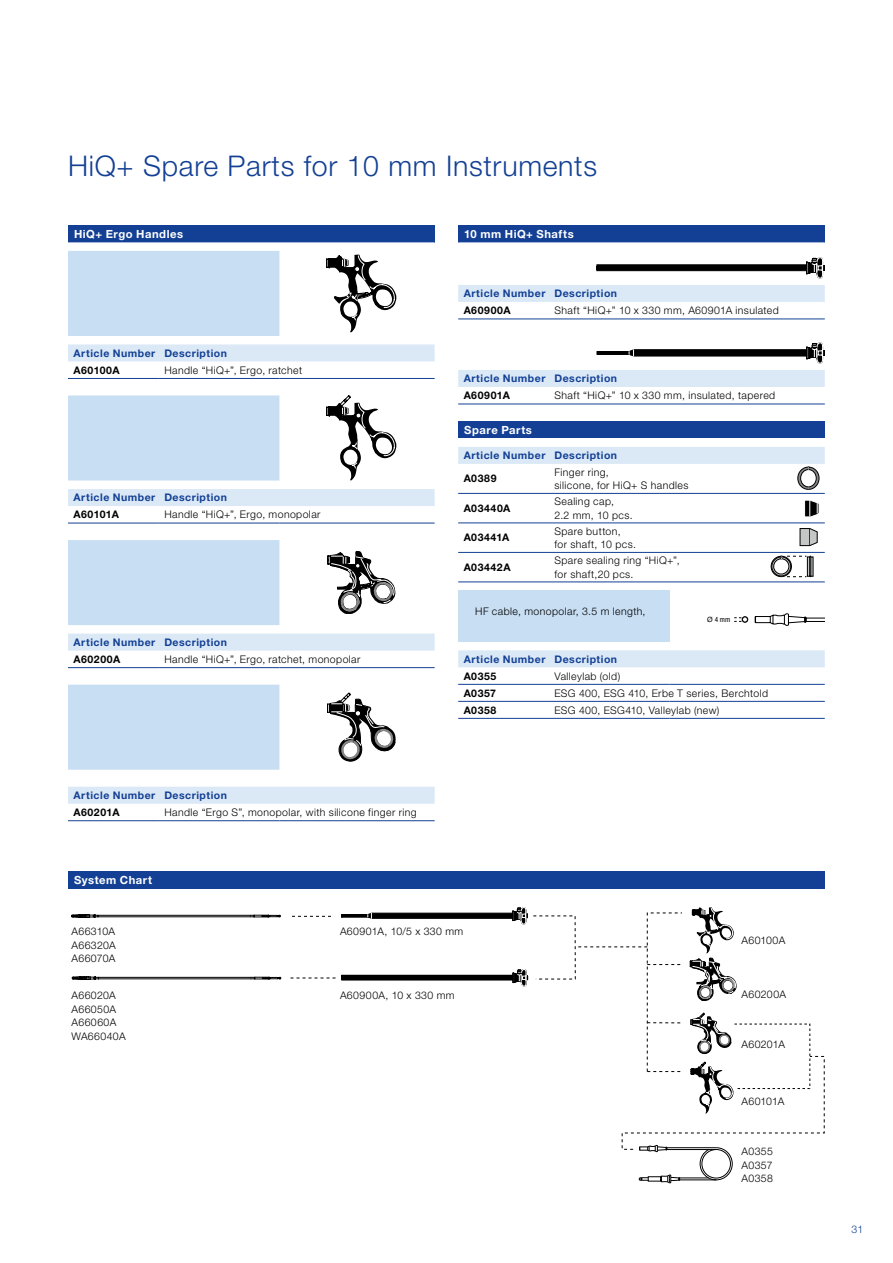
<style>
.page{position:relative;width:893px;height:1263px;background:#fff}
.page>*{position:absolute;margin:0;border:0;box-sizing:border-box;transform-origin:0 0}
.t1{font:300 28.5px "Helvetica Neue LT Pro";letter-spacing:.025em;color:#134094}
.t2{font:700 11.25px "Helvetica Neue LT Pro";letter-spacing:.045em;color:#fff}
.t3{font:300 10.5px/13.5px "Helvetica Neue LT Pro";letter-spacing:.04em;color:#000}
.t4{font:700 10.5px "Helvetica Neue LT Pro";letter-spacing:.05em;color:#134094}
.t5{font:700 10.5px "Helvetica Neue LT Pro";letter-spacing:.06em;color:#000}
.t6{font:700 10.5px "Helvetica Neue LT Pro";letter-spacing:.035em;color:#000}
.t7{font:700 10.5px "Helvetica Neue LT Pro";letter-spacing:.03em;color:#000}
.t8{font:700 10.5px "Helvetica Neue LT Pro";letter-spacing:.04em;color:#000}
.t9{font:300 10.5px "Helvetica Neue LT Pro";letter-spacing:.005em;color:#000}
.t10{font:300 10.5px "Helvetica Neue LT Pro";color:#134094}
.t11{font:condensed 7.2px "Helvetica Neue LT";color:#000}
.s1{font-family:"Helvetica CE";font-stretch:normal}
</style>
<div class="page">
<div style="left:68px;top:225px;width:367px;height:17px;background:#134094"></div>
<div style="left:68px;top:251px;width:211px;height:85px;background:#c8def3"></div>
<svg style="left:68px;top:344px;width:367px;height:460px"></svg>
<hr style="left:68px;top:820px;width:91px;height:1px;background:#134094">
<hr style="left:159px;top:820px;width:120px;height:1px;background:#134094">
<hr style="left:279px;top:820px;width:156px;height:1px;background:#134094">
<hr style="left:68px;top:378px;width:91px;height:1px;background:#134094">
<hr style="left:159px;top:378px;width:120px;height:1px;background:#134094">
<hr style="left:279px;top:378px;width:156px;height:1px;background:#134094">
<hr style="left:68px;top:523px;width:91px;height:1px;background:#134094">
<hr style="left:159px;top:523px;width:120px;height:1px;background:#134094">
<hr style="left:279px;top:523px;width:156px;height:1px;background:#134094">
<hr style="left:68px;top:667px;width:91px;height:1px;background:#134094">
<hr style="left:159px;top:667px;width:120px;height:1px;background:#134094">
<hr style="left:279px;top:667px;width:156px;height:1px;background:#134094">
<svg style="left:326px;top:254px;width:70px;height:78px"></svg>
<svg style="left:326px;top:396px;width:70px;height:84px"></svg>
<svg style="left:327px;top:551px;width:68px;height:63px"></svg>
<svg style="left:327px;top:693px;width:69px;height:68px"></svg>
<div style="left:458px;top:225px;width:367px;height:17px;background:#134094"></div>
<hr style="left:458px;top:404px;width:91px;height:1px;background:#134094">
<hr style="left:549px;top:404px;width:276px;height:1px;background:#134094">
<svg style="left:458px;top:242px;width:367px;height:145px"></svg>
<div style="left:458px;top:650px;width:367px;height:17px;background:#dbe9f7"></div>
<hr style="left:458px;top:684px;width:91px;height:1px;background:#134094">
<hr style="left:549px;top:684px;width:121px;height:1px;background:#134094">
<hr style="left:670px;top:684px;width:155px;height:1px;background:#134094">
<hr style="left:458px;top:701px;width:91px;height:1px;background:#134094">
<hr style="left:549px;top:701px;width:121px;height:1px;background:#134094">
<hr style="left:670px;top:701px;width:155px;height:1px;background:#134094">
<hr style="left:458px;top:718px;width:91px;height:1px;background:#134094">
<hr style="left:549px;top:718px;width:121px;height:1px;background:#134094">
<hr style="left:670px;top:718px;width:155px;height:1px;background:#134094">
<div style="left:458px;top:421px;width:367px;height:17px;background:#134094"></div>
<hr style="left:458px;top:493px;width:91px;height:1px;background:#134094">
<hr style="left:549px;top:493px;width:276px;height:1px;background:#134094">
<hr style="left:458px;top:522px;width:91px;height:1px;background:#134094">
<hr style="left:549px;top:522px;width:276px;height:1px;background:#134094">
<hr style="left:458px;top:552px;width:91px;height:1px;background:#134094">
<hr style="left:549px;top:552px;width:276px;height:1px;background:#134094">
<svg style="left:458px;top:447px;width:367px;height:43px"></svg>
<svg style="left:805px;top:500px;width:14px;height:17px"></svg>
<div style="left:800px;top:528px;width:10px;height:18px;background:#c5c6c6;border:1px solid #000"></div>
<svg style="left:809px;top:528px;width:8px;height:18px"></svg>
<svg style="left:458px;top:556px;width:367px;height:86px"></svg>
<div style="left:68px;top:872px;width:757px;height:17px;background:#134094"></div>
<hr style="left:342px;top:917px;width:170px;height:1px;background:#000">
<div style="left:342px;top:914px;width:27px;height:3px;border:1px solid #000"></div>
<div style="left:342px;top:975px;width:171px;height:5px;background:#000"></div>
<svg style="left:291px;top:977px;width:45px;height:1px"></svg>
<svg style="left:292px;top:916px;width:39px;height:1px"></svg>
<hr style="left:98px;top:915px;width:152px;height:1px;background:#000">
<hr style="left:98px;top:916px;width:152px;height:1px;background:#000">
<svg style="left:71px;top:914px;width:28px;height:4px"></svg>
<svg style="left:250px;top:914px;width:31px;height:4px"></svg>
<hr style="left:99px;top:977px;width:152px;height:1px;background:#000">
<hr style="left:99px;top:978px;width:152px;height:1px;background:#000">
<svg style="left:72px;top:976px;width:27px;height:4px"></svg>
<svg style="left:251px;top:976px;width:30px;height:4px"></svg>
<svg style="left:367px;top:907px;width:458px;height:276px"></svg>
<h1 class="t1" style="left:68px;top:149px;width:531px">HiQ+ Spare Parts for 10 mm Instruments</h1>
<p class="t2" style="left:74px;top:227px;width:111px">HiQ+ Ergo Handles</p>
<p class="t4" style="left:74px;top:346px;width:155px">Article Number Description</p>
<p class="t6" style="left:74px;top:363px;width:48px">A60100A</p>
<p class="t3" style="left:164px;top:363px;width:139px">Handle “HiQ+”, Ergo, ratchet</p>
<p class="t4" style="left:74px;top:491px;width:155px">Article Number Description</p>
<p class="t7" style="left:74px;top:508px;width:47px">A60101A</p>
<p class="t3" style="left:164px;top:508px;width:158px">Handle “HiQ+”, Ergo, monopolar</p>
<p class="t4" style="left:74px;top:635px;width:155px">Article Number Description</p>
<p class="t5" style="left:74px;top:652px;width:48px">A60200A</p>
<p class="t3" style="left:164px;top:652px;width:198px">Handle “HiQ+”, Ergo, ratchet, monopolar</p>
<p class="t4" style="left:74px;top:788px;width:155px">Article Number Description</p>
<p class="t8" style="left:74px;top:806px;width:48px">A60201A</p>
<p class="t3" style="left:164px;top:805px;width:254px">Handle “Ergo S”, monopolar, with silicone finger ring</p>
<p class="t2" style="left:74px;top:873px;width:80px">System Chart</p>
<p class="t2" style="left:464px;top:227px;width:111px">10 mm HiQ+ Shafts</p>
<p class="t4" style="left:464px;top:287px;width:155px">Article Number Description</p>
<p class="t5" style="left:464px;top:304px;width:48px">A60900A</p>
<p class="t3" style="left:554px;top:303px;width:226px">Shaft “HiQ+” 10 x 330 mm, A60901A insulated</p>
<p class="t4" style="left:464px;top:372px;width:155px">Article Number Description</p>
<p class="t5" style="left:464px;top:389px;width:48px">A60901A</p>
<p class="t3" style="left:554px;top:388px;width:222px">Shaft “HiQ+” 10 x 330 mm, insulated, tapered</p>
<p class="t2" style="left:464px;top:423px;width:69px">Spare Parts</p>
<p class="t4" style="left:464px;top:449px;width:155px">Article Number Description</p>
<p class="t5" style="left:464px;top:472px;width:34px">A0389</p>
<p class="t3" style="left:554px;top:465px;width:136px">Finger ring,<br>silicone, for HiQ+ S handles</p>
<p class="t5" style="left:464px;top:501px;width:48px">A03440A</p>
<p class="t3" style="left:554px;top:494px;width:80px">Sealing cap,<br>2.2 mm, 10 pcs.</p>
<p class="t5" style="left:464px;top:531px;width:47px">A03441A</p>
<p class="t3" style="left:554px;top:524px;width:83px">Spare button,<br>for shaft, 10 pcs.</p>
<p class="t5" style="left:464px;top:560px;width:48px">A03442A</p>
<p class="t3" style="left:554px;top:553px;width:127px">Spare sealing ring “HiQ+”, for shaft,20 pcs.</p>
<p class="t3" style="left:475px;top:605px;width:172px">HF cable, monopolar, 3.5 m length,</p>
<p class="t11" style="left:707px;top:615px;width:25px"><span class="s1">Ø</span> 4 mm</p>
<p class="t4" style="left:464px;top:652px;width:155px">Article Number Description</p>
<p class="t5" style="left:464px;top:669px;width:34px">A0355</p>
<p class="t3" style="left:554px;top:669px;width:67px">Valleylab (old)</p>
<p class="t5" style="left:464px;top:686px;width:34px">A0357</p>
<p class="t3" style="left:554px;top:686px;width:215px">ESG 400, ESG 410, Erbe T series, Berchtold</p>
<p class="t5" style="left:464px;top:703px;width:34px">A0358</p>
<p class="t3" style="left:554px;top:703px;width:166px">ESG 400, ESG410, Valleylab (new)</p>
<p class="t3" style="left:72px;top:925px;width:46px;text-align:justify">A66310A A66320A A66070A</p>
<p class="t3" style="left:72px;top:988px;width:56px">A66020A<br>A66050A<br>A66060A<br>WA66040A</p>
<p class="t3" style="left:340px;top:925px;width:125px">A60901A, 10/5 x 330 mm</p>
<p class="t3" style="left:340px;top:988px;width:116px">A60900A, 10 x 330 mm</p>
<p class="t3" style="left:742px;top:933px;width:45px">A60100A</p>
<p class="t3" style="left:742px;top:987px;width:46px">A60200A</p>
<p class="t3" style="left:742px;top:1037px;width:45px">A60201A</p>
<p class="t9" style="left:742px;top:1095px;width:44px">A60101A</p>
<p class="t3" style="left:742px;top:1144px;width:33px;text-align:justify">A0355<br>A0357<br>A0358</p>
<p class="t10" style="left:851px;top:1223px;width:13px">31</p>
</div>
